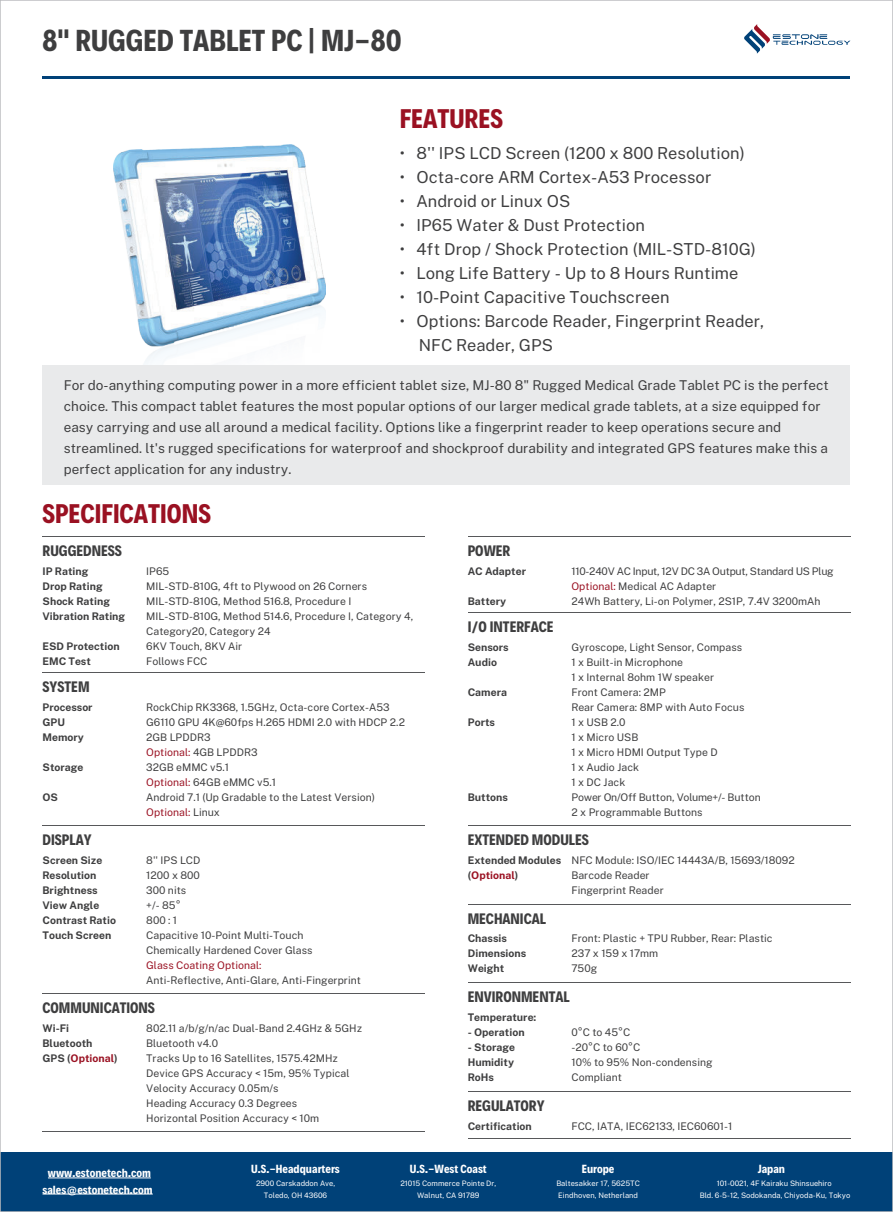
<style>
.page{position:relative;width:893px;height:1212px;background:#fff}
.page>*{position:absolute;margin:0;border:0;box-sizing:border-box;transform-origin:0 0}
.t1{font:700 27px "Decalotype";color:#3e3e3f}
.t2{font:700 24px "Decalotype";color:#9a1122}
.t3{font:16.5px "Public Sans";color:#3e3e3f}
.t4{font:13.5px/21px "Public Sans";color:#3e3e3f}
.t5{font:700 13.5px "Decalotype";color:#3e3e3f}
.t6{font:10.5px/15px "Public Sans";color:#3e3e3f}
.t7{font:700 10.5px/15px "Public Sans";color:#3e3e3f}
.t8{font:700 10.5px/16px "Decalotype";color:#fff;text-align:center}
.t9{font:10.5px "Public Sans";color:#9a1122}
.t10{font:7.5px/12px "Public Sans";color:#fff;text-align:center}
.s1{color:#9a1122}
</style>
<div class="page">
<img style="left:114px;top:145px;width:212px;height:221px">
<div style="left:0;top:1152px;width:893px;height:60px;background:#004178"></div>
<hr style="left:48px;top:1177px;width:103px;height:1px;background:#fff">
<hr style="left:43px;top:1194px;width:110px;height:1px;background:#fff">
<hr style="left:43px;top:536px;width:382px;height:1px;background:#57585a">
<hr style="left:468px;top:536px;width:382px;height:1px;background:#57585a">
<hr style="left:468px;top:612px;width:382px;height:1px;background:#57585a">
<hr style="left:468px;top:904px;width:382px;height:1px;background:#57585a">
<hr style="left:468px;top:825px;width:382px;height:1px;background:#57585a">
<hr style="left:468px;top:982px;width:382px;height:1px;background:#57585a">
<hr style="left:468px;top:1091px;width:382px;height:1px;background:#57585a">
<hr style="left:468px;top:1137px;width:382px;height:1px;background:#57585a">
<hr style="left:43px;top:672px;width:382px;height:1px;background:#57585a">
<hr style="left:43px;top:825px;width:382px;height:1px;background:#57585a">
<hr style="left:43px;top:993px;width:382px;height:1px;background:#57585a">
<hr style="left:43px;top:1131px;width:382px;height:1px;background:#57585a">
<hr style="left:43px;top:77px;width:807px;height:2px;background:#004178">
<div style="left:43px;top:366px;width:807px;height:119px;background:#e9eaeb"></div>
<svg style="left:744px;top:24px;width:106px;height:30px"></svg>
<h1 class="t1" style="left:43px;top:28px;width:361px">8'' RUGGED TABLET PC | MJ-80</h1>
<h2 class="t2" style="left:400px;top:107px;width:105px">FEATURES</h2>
<h3 class="t3" style="left:400px;top:145px;width:347px">ï 8'' IPS LCD Screen (1200 x 800 Resolution)</h3>
<h3 class="t3" style="left:400px;top:169px;width:313px">ï Octa-core ARM Cortex-A53 Processor</h3>
<h3 class="t3" style="left:400px;top:193px;width:172px">ï Android or Linux OS</h3>
<h3 class="t3" style="left:400px;top:217px;width:247px">ï IP65 Water &amp; Dust Protection</h3>
<h3 class="t3" style="left:400px;top:241px;width:358px">ï 4ft Drop / Shock Protection (MIL-STD-810G)</h3>
<h3 class="t3" style="left:400px;top:265px;width:340px">ï Long Life Battery - Up to 8 Hours Runtime</h3>
<h3 class="t3" style="left:400px;top:289px;width:271px">ï 10-Point Capacitive Touchscreen</h3>
<h3 class="t3" style="left:400px;top:313px;width:366px">ï Options: Barcode Reader, Fingerprint Reader,</h3>
<h3 class="t3" style="left:419px;top:337px;width:136px">NFC Reader, GPS</h3>
<p class="t4" style="left:64px;top:374px;width:767px">For do-anything computing power in a more efficient tablet size, MJ-80 8" Rugged Medical Grade Tablet PC is the perfect choice. This compact tablet features the most popular options of our larger medical grade tablets, at a size equipped for easy carrying and use all around a medical facility. Options like a fingerprint reader to keep operations secure and streamlined. lt's rugged specifications for waterproof and shockproof durability and integrated GPS features make this a perfect application for any industry.</p>
<h2 class="t2" style="left:43px;top:503px;width:170px">SPECIFICATIONS</h2>
<p class="t5" style="left:43px;top:544px;width:81px">RUGGEDNESS</p>
<p class="t7" style="left:43px;top:564px;width:84px">IP Rating<br>Drop Rating<br>Shock Rating<br>Vibration Rating</p>
<p class="t7" style="left:43px;top:639px;width:79px">ESD Protection<br>EMC Test</p>
<p class="t6" style="left:146px;top:564px;width:268px">IP65<br>MIL-STD-810G, 4ft to Plywood on 26 Corners<br>MIL-STD-810G, Method 516.8, Procedure I<br>MIL-STD-810G, Method 514.6, Procedure I, Category 4,<br>Category20, Category 24<br>6KV Touch, 8KV Air<br>Follows FCC</p>
<p class="t5" style="left:43px;top:680px;width:49px">SYSTEM</p>
<p class="t7" style="left:43px;top:700px;width:52px">Processor<br>GPU<br>Memory</p>
<p class="t7" style="left:43px;top:760px;width:42px">Storage</p>
<p class="t7" style="left:43px;top:790px;width:17px">OS</p>
<p class="t6" style="left:146px;top:700px;width:260px">RockChip RK3368, 1.5GHz, Octa-core Cortex-A53<br>G6110 GPU 4K@60fps H.265 HDMI 2.0 with HDCP 2.2<br>2GB LPDDR3<br><span class="s1">Optional:</span> 4GB LPDDR3<br>32GB eMMC v5.1<br><span class="s1">Optional:</span> 64GB eMMC v5.1<br>Android 7.1 (Up Gradable to the Latest Version)<br><span class="s1">Optional:</span> Linux</p>
<p class="t5" style="left:43px;top:833px;width:51px">DISPLAY</p>
<p class="t7" style="left:43px;top:853px;width:75px">Screen Size<br>Resolution<br>Brightness<br>View Angle<br>Contrast Ratio<br>Touch Screen</p>
<p class="t6" style="left:146px;top:853px;width:168px">8'' IPS LCD<br>1200 x 800<br>300 nits<br>+/- 85°<br>800 : 1<br>Capacitive 10-Point Multi-Touch<br>Chemically Hardened Cover Glass</p>
<p class="t9" style="left:146px;top:960px;width:117px">Glass Coating Optional:</p>
<p class="t6" style="left:146px;top:972px;width:216px">Anti-Reflective, Anti-Glare, Anti-Fingerprint</p>
<p class="t5" style="left:43px;top:1001px;width:114px">COMMUNICATIONS</p>
<p class="t7" style="left:43px;top:1021px;width:77px">Wi-Fi<br>Bluetooth<br>GPS (<span class="s1">Optional</span>)</p>
<p class="t6" style="left:146px;top:1021px;width:218px">802.11 a/b/g/n/ac Dual-Band 2.4GHz &amp; 5GHz<br>Bluetooth v4.0<br>Tracks Up to 16 Satellites, 1575.42MHz<br>Device GPS Accuracy &lt; 15m, 95% Typical<br>Velocity Accuracy 0.05m/s<br>Heading Accuracy 0.3 Degrees<br>Horizontal Position Accuracy &lt; 10m</p>
<p class="t5" style="left:468px;top:544px;width:44px">POWER</p>
<p class="t7" style="left:468px;top:564px;width:60px">AC Adapter</p>
<p class="t7" style="left:468px;top:594px;width:40px">Battery</p>
<p class="t5" style="left:468px;top:621px;width:87px">I/O INTERFACE</p>
<p class="t7" style="left:468px;top:640px;width:43px">Sensors<br>Audio</p>
<p class="t7" style="left:468px;top:685px;width:41px">Camera</p>
<p class="t7" style="left:468px;top:715px;width:29px">Ports</p>
<p class="t7" style="left:468px;top:790px;width:42px">Buttons</p>
<p class="t6" style="left:571px;top:564px;width:264px">110-240V AC Input, 12V DC 3A Output, Standard US Plug<br><span class="s1">Optional:</span> Medical AC Adapter<br>24Wh Battery, Li-on Polymer, 2S1P, 7.4V 3200mAh</p>
<p class="t6" style="left:571px;top:640px;width:191px">Gyroscope, Light Sensor, Compass<br>1 x Built-in Microphone<br>1 x Internal 8ohm 1W speaker<br>Front Camera: 2MP<br>Rear Camera: 8MP with Auto Focus<br>1 x USB 2.0<br>1 x Micro USB<br>1 x Micro HDMI Output Type D<br>1 x Audio Jack<br>1 x DC Jack<br>Power On/Off Button, Volume+/- Button<br>2 x Programmable Buttons</p>
<p class="t5" style="left:468px;top:833px;width:123px">EXTENDED MODULES</p>
<p class="t7" style="left:468px;top:853px;width:95px">Extended Modules (<span class="s1">Optional</span>)</p>
<p class="t6" style="left:571px;top:853px;width:225px">NFC Module: ISO/IEC 14443A/B, 15693/18092<br>Barcode Reader<br>Fingerprint Reader</p>
<p class="t5" style="left:468px;top:912px;width:80px">MECHANICAL</p>
<p class="t7" style="left:468px;top:931px;width:60px">Chassis<br>Dimensions<br>Weight</p>
<p class="t6" style="left:571px;top:931px;width:203px">Front: Plastic + TPU Rubber, Rear: Plastic<br>237 x 159 x 17mm<br>750g</p>
<p class="t5" style="left:468px;top:991px;width:103px">ENVIRONMENTAL</p>
<p class="t7" style="left:468px;top:1010px;width:70px">Temperature:</p>
<p class="t7" style="left:468px;top:1025px;width:58px">- Operation</p>
<p class="t7" style="left:468px;top:1040px;width:49px;text-align:justify">- Storage Humidity RoHs</p>
<p class="t6" style="left:571px;top:1025px;width:143px">0°C to 45°C<br>-20°C to 60°C<br>10% to 95% Non-condensing<br>Compliant</p>
<p class="t5" style="left:468px;top:1099px;width:78px">REGULATORY</p>
<p class="t7" style="left:468px;top:1118px;width:66px">Certification</p>
<p class="t6" style="left:571px;top:1118px;width:162px">FCC, IATA, IEC62133, IEC60601-1</p>
<p class="t8" style="left:43px;top:1166px;width:112px">www.estonetech.com sales@estonetech.com</p>
<p class="t8" style="left:251px;top:1162px;width:90px">U.S.-Headquarters</p>
<p class="t10" style="left:256px;top:1178px;width:81px">2900 Carskaddon Ave,<br>Toledo, OH 43606</p>
<p class="t8" style="left:410px;top:1162px;width:78px">U.S.-West Coast</p>
<p class="t10" style="left:400px;top:1178px;width:97px">21015 Commerce Pointe Dr,<br>Walnut, CA 91789</p>
<p class="t8" style="left:582px;top:1162px;width:34px">Europe</p>
<p class="t10" style="left:556px;top:1178px;width:85px;text-align:left">Baltesakker 17, 5625TC<br>Eindhoven, Netherland</p>
<p class="t8" style="left:758px;top:1162px;width:29px">Japan</p>
<p class="t10" style="left:700px;top:1178px;width:152px">101-0021, 4F Kairaku Shinsuehiro<br>Bld. 6-5-12, Sodokanda, Chiyoda-Ku, Tokyo</p>
</div>
